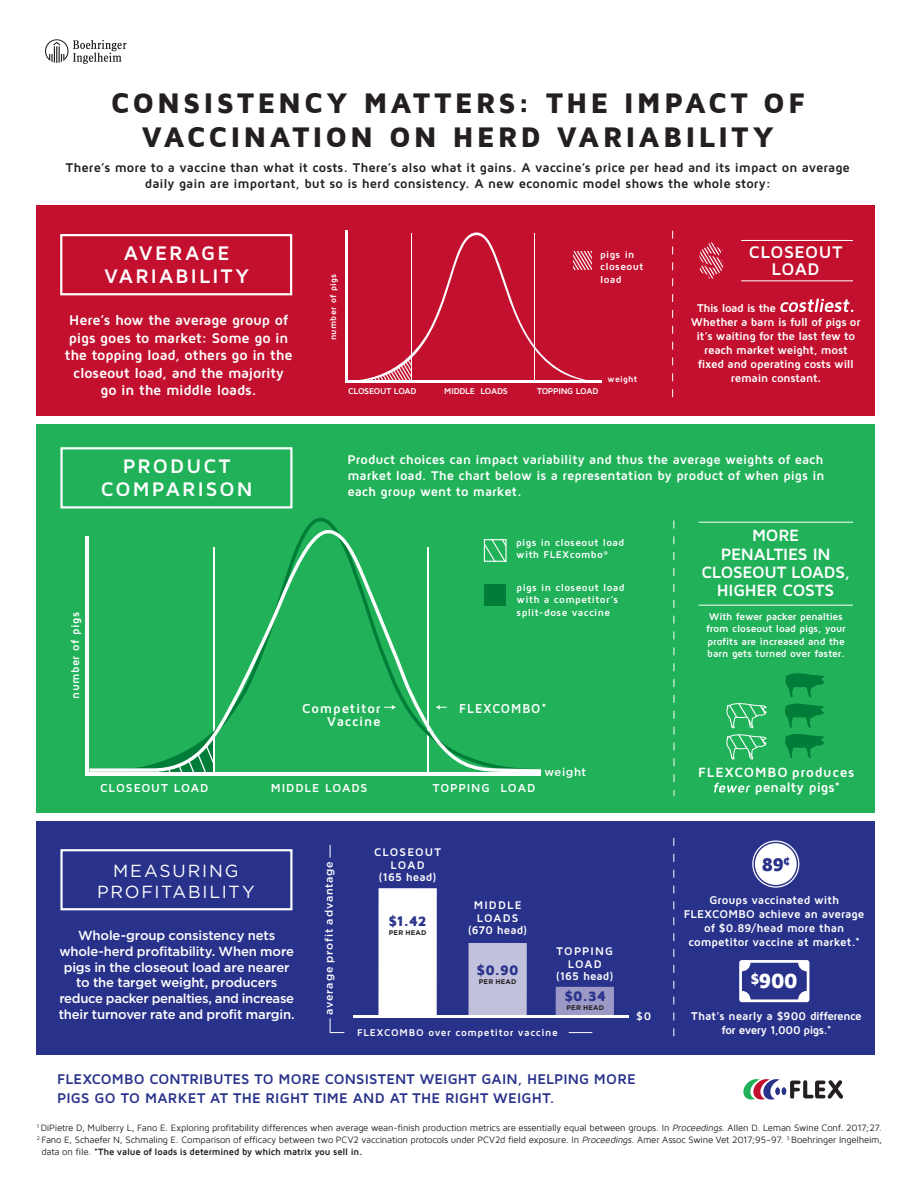
<style>
.page{position:relative;width:918px;height:1188px;background:#fff}
.page>*{position:absolute;margin:0;border:0;box-sizing:border-box;transform-origin:0 0}
.t1{font:900 29.1px/34px "Maven Pro";letter-spacing:.1em;color:#231f20;text-align:center}
.t2{font:900 21.45px "Maven Pro";color:#fff}
.t3{font:700 20.4px/23.2px "Maven Pro";letter-spacing:.105em;color:#fff;text-align:center}
.t4{font:900 19.2px "Maven Pro";color:#29328b}
.t5{font:17.55px/21px "Gotham";letter-spacing:.1em;color:#fff;text-align:center}
.t6{font:700 17.55px/17px "Maven Pro";letter-spacing:.025em;color:#fff;text-align:center}
.t7{font:700 16.95px/18.1px "Maven Pro";letter-spacing:-.015em;color:#fff;text-align:center}
.t8{font:700 14.55px/17.5px "Maven Pro";letter-spacing:-.01em;color:#fff;text-align:center}
.t9{font:700 14.55px/18.9px "Maven Pro";letter-spacing:.015em;color:#29328b}
.t10{font:900 14.4px "Maven Pro";color:#29328b}
.t11{font:700 13.95px/15.1px "Maven Pro";letter-spacing:.06em;color:#fff}
.t12{font:700 13.5px "Maven Pro";letter-spacing:.065em;color:#fff}
.t13{font:700 13.5px "Maven Pro";letter-spacing:.065em;color:#fff;scale:.93 1}
.t14{font:700 13.05px/15.8px "Maven Pro";letter-spacing:.005em;color:#231f20;text-align:center}
.t15{font:500 13.05px/15.8px "Gotham";letter-spacing:-.015em;color:#fff;text-align:center}
.t16{font:700 13.05px/15.8px "Maven Pro";letter-spacing:.005em;color:#fff;text-align:justify}
.t17{font:700 12px "Maven Pro";letter-spacing:.07em;color:#fff}
.t18{font:700 11.7px/14px "Maven Pro";letter-spacing:-.01em;color:#fff;text-align:center}
.t19{font:700 11.55px/12.3px "Maven Pro";letter-spacing:.095em;color:#fff;text-align:center}
.t20{font:700 11.4px "Maven Pro";color:#fff}
.t21{font:500 11.4px "Gotham";letter-spacing:.05em;color:#fff}
.t22{font:500 10.8px "Gotham";letter-spacing:.07em;color:#fff}
.t23{font:700 10.2px/12.3px "Maven Pro";letter-spacing:.035em;color:#fff}
.t24{font:700 10.2px/12.5px "Maven Pro";letter-spacing:-.01em;color:#fff}
.t25{font:700 10.2px "Maven Pro";letter-spacing:.07em;color:#fff}
.t26{font:9.45px "Maven Pro";letter-spacing:-.02em;color:#231f20}
.t27{font:700 9.45px "Maven Pro";letter-spacing:-.02em;color:#231f20}
.t28{font:700 8.7px "Maven Pro";letter-spacing:-.03em;color:#fff}
.t29{font:700 6.75px "Gotham";letter-spacing:.04em;color:#231f20}
.s1{font-family:"Gotham";font-weight:500}
.s2{font-style:italic}
.s3{font-weight:400}
</style>
<div class="page">
<div style="left:36px;top:206px;width:839px;height:210px;background:#c3102f"></div>
<div style="left:36px;top:822px;width:839px;height:233px;background:#29328b"></div>
<div style="left:36px;top:425px;width:839px;height:388px;background:#21b259"></div>
<svg style="left:752px;top:840px;width:47px;height:48px;background:#e9eaf3"></svg>
<div style="left:753px;top:842px;width:45px;height:44px;border:1px solid #29328b;border-radius:50%"></div>
<div style="left:469px;top:943px;width:58px;height:73px;background:#c2c1dd"></div>
<div style="left:378px;top:888px;width:59px;height:127px;background:#fff"></div>
<div style="left:556px;top:987px;width:58px;height:29px;background:#9d99c6"></div>
<hr style="left:354px;top:1015px;width:275px;height:3px;background:#fff">
<svg style="left:330px;top:845px;width:1px;height:13px"></svg>
<svg style="left:330px;top:1018px;width:14px;height:15px"></svg>
<svg style="left:569px;top:1032px;width:23px;height:1px"></svg>
<hr style="left:85px;top:772px;width:456px;height:3px;background:#fff">
<svg style="left:86px;top:526px;width:456px;height:247px"></svg>
<hr style="left:347px;top:380px;width:255px;height:3px;background:#fff">
<hr style="left:345px;top:230px;width:3px;height:153px;background:#fff">
<svg style="left:359px;top:232px;width:233px;height:148px"></svg>
<svg style="left:699px;top:242px;width:24px;height:37px"></svg>
<svg style="left:672px;top:230px;width:1px;height:167px"></svg>
<hr style="left:741px;top:280px;width:112px;height:1px;background:#fff">
<div style="left:60px;top:447px;width:232px;height:61px;border:2px solid #fff"></div>
<div style="left:60px;top:234px;width:232px;height:61px;border:2px solid #fff"></div>
<svg style="left:673px;top:521px;width:1px;height:275px"></svg>
<svg style="left:714px;top:783px;width:36px;height:10px"></svg>
<svg style="left:785px;top:734px;width:40px;height:24px"></svg>
<svg style="left:785px;top:703px;width:39px;height:25px"></svg>
<svg style="left:785px;top:673px;width:40px;height:24px"></svg>
<svg style="left:726px;top:703px;width:41px;height:57px"></svg>
<hr style="left:741px;top:240px;width:112px;height:1px;background:#fff">
<hr style="left:699px;top:605px;width:154px;height:1px;background:#fff">
<hr style="left:699px;top:522px;width:154px;height:1px;background:#fff">
<svg style="left:673px;top:838px;width:1px;height:199px"></svg>
<svg style="left:739px;top:960px;width:70px;height:42px"></svg>
<svg style="left:743px;top:1079px;width:100px;height:21px"></svg>
<div style="left:60px;top:849px;width:232px;height:61px;border:2px solid #fff"></div>
<svg style="left:45px;top:39px;width:82px;height:25px"></svg>
<svg style="left:780px;top:299px;width:73px;height:13px"></svg>
<svg style="left:486px;top:541px;width:19px;height:19px"></svg>
<div style="left:484px;top:539px;width:23px;height:23px;border:1px solid #fff"></div>
<p class="t1" style="left:111px;top:87px;width:696px">CONSISTENCY MATTERS: THE IMPACT OF<br>VACCINATION ON HERD VARIABILITY</p>
<p class="t14" style="left:66px;top:159px;width:786px">There’s more to a vaccine than what it costs. There’s also what it gains. A vaccine’s price per head and its impact on average daily gain are important, but so is herd consistency. A new economic model shows the whole story:</p>
<p class="t3" style="left:104px;top:240px;width:146px">AVERAGE<br>VARIABILITY</p>
<p class="t8" style="left:65px;top:311px;width:229px">Here’s how the average group of pigs goes to market: Some go in the topping load, others go in the closeout load, and the majority go in the middle loads.</p>
<p class="t28" style="left:328px;top:340px;width:68px;rotate:-90deg">number of pigs</p>
<p class="t23" style="left:600px;top:248px;width:45px">pigs in closeout load</p>
<p class="t6" style="left:749px;top:243px;width:95px">CLOSEOUT<br>LOAD</p>
<p class="t28" style="left:348px;top:385px;width:70px">CLOSEOUT LOAD</p>
<p class="t28" style="left:444px;top:385px;width:65px">MIDDLE LOADS</p>
<p class="t28" style="left:537px;top:385px;width:63px">TOPPING LOAD</p>
<p class="t28" style="left:607px;top:374px;width:31px">weight</p>
<p class="t18" style="left:697px;top:300px;width:80px">This load is the</p>
<p class="t18" style="left:691px;top:314px;width:171px">Whether a barn is full of pigs or</p>
<p class="t18" style="left:697px;top:328px;width:160px">it’s waiting for the last few to</p>
<p class="t18" style="left:704px;top:342px;width:145px">reach market weight, most</p>
<p class="t18" style="left:698px;top:356px;width:158px">fixed and operating costs will</p>
<p class="t18" style="left:731px;top:370px;width:92px">remain constant<span class="s1">.</span></p>
<p class="t20" style="left:68px;top:699px;width:88px;rotate:-90deg">number of pigs</p>
<p class="t3" style="left:101px;top:453px;width:154px">PRODUCT<br>COMPARISON</p>
<p class="t16" style="left:347px;top:451px;width:479px">Product choices can impact variability and thus the average weights of each market load. The chart below is a representation by product of when pigs in each group went to market.</p>
<p class="t23" style="left:516px;top:536px;width:110px">pigs in closeout load with FLEXcombo<sup>®</sup></p>
<p class="t23" style="left:517px;top:581px;width:110px">pigs in closeout load with a competitor’s split-dose vaccine</p>
<p class="t12" style="left:302px;top:699px;width:80px">Competitor</p>
<p class="t13" style="left:459px;top:699px;width:95px">FLEXCOMBO*</p>
<p class="t12" style="left:327px;top:713px;width:55px">Vaccine</p>
<p class="t17" style="left:100px;top:780px;width:110px">CLOSEOUT LOAD</p>
<p class="t17" style="left:271px;top:780px;width:98px">MIDDLE LOADS</p>
<p class="t17" style="left:433px;top:780px;width:104px">TOPPING LOAD</p>
<p class="t21" style="left:545px;top:766px;width:43px">weight</p>
<p class="t7" style="left:701px;top:526px;width:150px">MORE<br>PENALTIES IN<br>CLOSEOUT LOADS,<br>HIGHER COSTS</p>
<p class="t24" style="left:706px;top:610px;width:141px">With fewer packer penalties from closeout load pigs, your profits are increased and the barn gets turned over faster.</p>
<p class="t11" style="left:755px;top:764px;width:101px;text-indent:-57px">FLEXCOMBO produces penalty pigs*</p>
<p class="t5" style="left:97px;top:860px;width:159px">MEASURING<br>PROFITABILITY</p>
<p class="t15" style="left:59px;top:927px;width:238px">Whole-group consistency nets whole-herd profitability. When more pigs in the closeout load are nearer to the target weight, producers reduce packer penalties, and increase their turnover rate and profit margin.</p>
<p class="t22" style="left:323px;top:1015px;width:155px;rotate:-90deg">average profit advantage</p>
<p class="t19" style="left:374px;top:846px;width:69px">CLOSEOUT<br>LOAD<br>(165 head)</p>
<p class="t10" style="left:388px;top:914px;width:40px">$1.42</p>
<p class="t29" style="left:389px;top:929px;width:39px">PER HEAD</p>
<p class="t19" style="left:468px;top:899px;width:61px">MIDDLE<br>LOADS (670 head)</p>
<p class="t10" style="left:477px;top:963px;width:44px">$0.90</p>
<p class="t29" style="left:479px;top:978px;width:39px">PER HEAD</p>
<p class="t19" style="left:556px;top:945px;width:59px">TOPPING<br>LOAD (165 head)</p>
<p class="t10" style="left:565px;top:988px;width:43px">$0.34</p>
<p class="t29" style="left:566px;top:1003px;width:39px">PER HEAD</p>
<p class="t25" style="left:357px;top:1026px;width:202px">FLEXCOMBO over competitor vaccine</p>
<p class="t19" style="left:636px;top:1009px;width:17px">$0</p>
<p class="t9" style="left:57px;top:1069px;width:580px">FLEXCOMBO CONTRIBUTES TO MORE CONSISTENT WEIGHT GAIN, HELPING MORE<br>PIGS GO TO MARKET AT THE RIGHT TIME AND AT THE RIGHT WEIGHT.</p>
<p class="t4" style="left:762px;top:854px;width:30px">89<sup>¢</sup></p>
<p class="t18" style="left:684px;top:892px;width:182px">Groups vaccinated with<br>FLEXCOMBO achieve an average of $0.89/head more than competitor vaccine at market.*</p>
<p class="t2" style="left:751px;top:969px;width:49px"><sup>$</sup>900</p>
<p class="t18" style="left:691px;top:1009px;width:172px">That’s nearly a $900 difference for every 1,000 pigs.*</p>
<p class="t26" style="left:37px;top:1123px;width:847px"><sup>1</sup> DiPietre D, Mulberry L, Fano E. Exploring profitability differences when average wean-finish production metrics are essentially equal between groups. In <span class="s2">Proceedings</span>. Allen D. Leman Swine Conf. 2017;27.</p>
<p class="t26" style="left:37px;top:1135px;width:847px"><sup>2</sup> Fano E, Schaefer N, Schmaling E. Comparison of efficacy between two PCV2 vaccination protocols under PCV2d field exposure. In <span class="s2">Proceedings</span>. Amer Assoc Swine Vet 2017;95–97. <sup>3</sup> Boehringer Ingelheim,</p>
<p class="t27" style="left:41px;top:1147px;width:323px"><span class="s3">data on file.</span> *The value of loads is determined by which matrix you sell in.</p>
</div>
